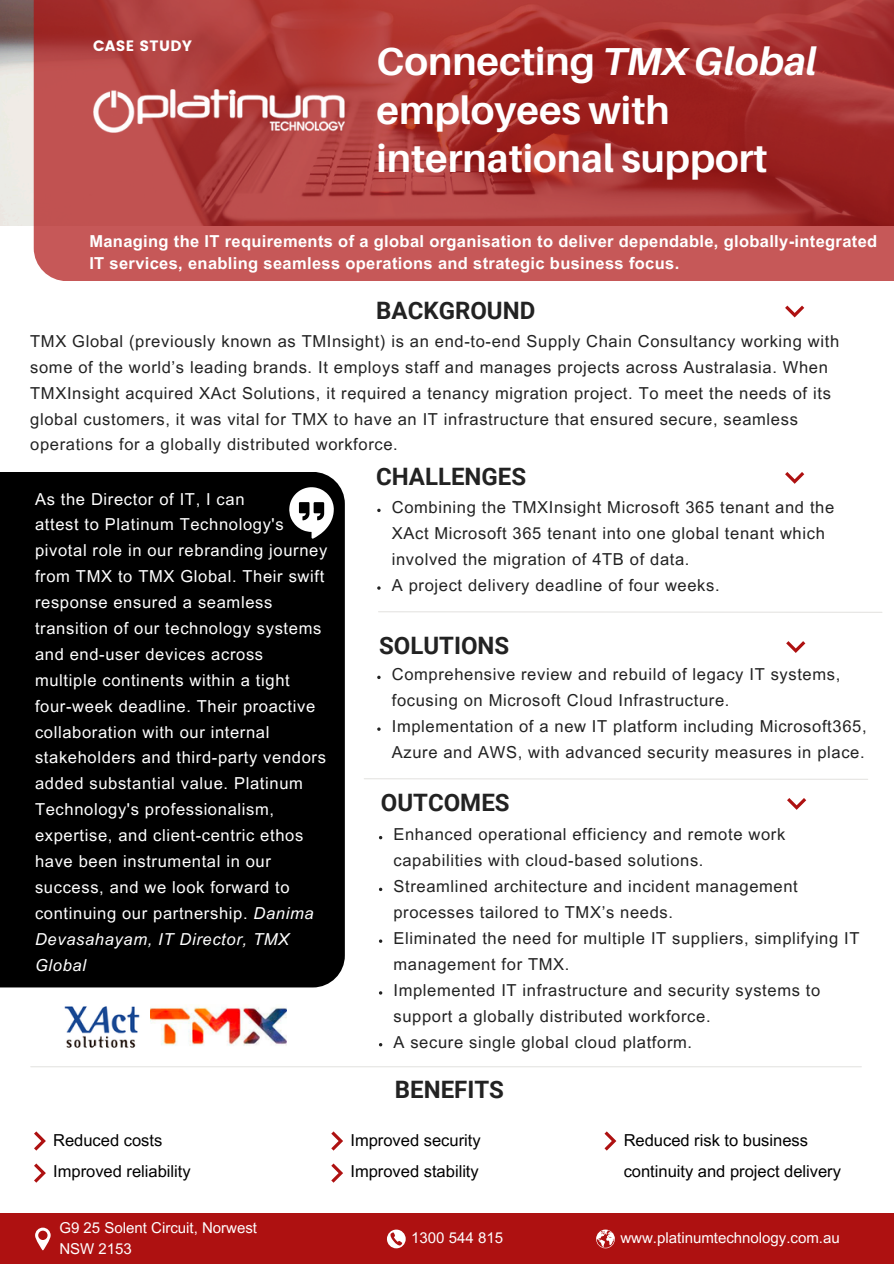
<style>
.page{position:relative;width:894px;height:1264px;background:#fff}
.page>*{position:absolute;margin:0;border:0;box-sizing:border-box;transform-origin:0 0}
.t1{font:700 39px/48.3px "Aileron";color:#fff}
.t2{font:700 24px "Roboto";color:#222}
.t3{font:16.5px/25.8px "Arial MT Pro";letter-spacing:.04em;color:#222}
.t4{font:16.5px/26px "Arial MT Pro";letter-spacing:.04em;color:#fff}
.t5{font:700 16.5px/22.5px "Arial MT Pro";letter-spacing:.02em;color:#fff}
.t6{font:16.5px/30.3px "Arial MT Pro";color:#000}
.t7{font:15px/20.2px "Arial MT Pro";color:#fefefe}
.t8{font:15px "Poppins";letter-spacing:.02em;color:#fff}
.s1{font-style:italic}
</style>
<div class="page">
<img style="left:0;top:0;width:34px;height:225px">
<svg style="left:34px;top:0;width:859px;height:281px;background:#b13e3c"></svg>
<svg style="left:785px;top:472px;width:19px;height:12px"></svg>
<div style="left:0;top:1213px;width:893px;height:50px;background:#ae1111"></div>
<svg style="left:596px;top:1229px;width:18px;height:19px"></svg>
<svg style="left:387px;top:1229px;width:18px;height:19px"></svg>
<svg style="left:35px;top:1227px;width:16px;height:23px"></svg>
<hr style="left:31px;top:1066px;width:830px;height:1px;background:#e5e4e2">
<img style="left:93px;top:89px;width:251px;height:43px">
<div style="left:0;top:472px;width:345px;height:515px;background:#000"></div>
<svg style="left:289px;top:487px;width:45px;height:51px"></svg>
<svg style="left:34px;top:1131px;width:12px;height:19px"></svg>
<svg style="left:34px;top:1163px;width:12px;height:19px"></svg>
<svg style="left:331px;top:1131px;width:12px;height:19px"></svg>
<svg style="left:331px;top:1163px;width:12px;height:19px"></svg>
<svg style="left:604px;top:1131px;width:12px;height:19px"></svg>
<svg style="left:378px;top:611px;width:504px;height:2px"></svg>
<svg style="left:364px;top:778px;width:504px;height:2px"></svg>
<svg style="left:787px;top:798px;width:19px;height:11px"></svg>
<svg style="left:786px;top:641px;width:19px;height:12px"></svg>
<img style="left:150px;top:1004px;width:136px;height:42px">
<img style="left:64px;top:1006px;width:76px;height:42px">
<svg style="left:785px;top:305px;width:19px;height:12px"></svg>
<p class="t8" style="left:93px;top:37px;width:100px">CASE STUDY</p>
<h2 class="t1" style="left:376px;top:37px;width:441px">Connecting <span class="s1">TMX Global </span>employees with international support</h2>
<p class="t5" style="left:89px;top:232px;width:789px">Managing the IT requirements of a global organisation to deliver dependable, globally-integrated<br>IT services, enabling seamless operations and strategic business focus.</p>
<h2 class="t2" style="left:376px;top:296px;width:160px">BACKGROUND</h2>
<p class="t3" style="left:30px;top:330px;width:810px">TMX Global (previously known as TMInsight) is an end-to-end Supply Chain Consultancy working with some of the world’s leading brands. It employs staff and manages projects across Australasia. When TMXInsight acquired XAct Solutions, it required a tenancy migration project. To meet the needs of its global customers, it was vital for TMX to have an IT infrastructure that ensured secure, seamless operations for a globally distributed workforce.</p>
<p class="t4" style="left:35px;top:488px;width:211px">As the Director of IT, I can</p>
<h1 class="t4" style="left:35px;top:513px;width:294px">attest to Platinum Technology's pivotal role in our rebranding journey from TMX to TMX Global. Their swift response ensured a seamless transition of our technology systems and end-user devices across multiple continents within a tight four-week deadline. Their proactive collaboration with our internal stakeholders and third-party vendors added substantial value. Platinum<br>Technology's professionalism, expertise, and client-centric ethos have been instrumental in our success, and we look forward to continuing our partnership. <span class="s1">Danima<br>Devasahayam, IT Director, TMX<br>Global</span></h1>
<h4 class="t6" style="left:53px;top:1127px;width:111px">Reduced costs</h4>
<h2 class="t6" style="left:53px;top:1157px;width:139px">Improved reliability</h2>
<p class="t7" style="left:59px;top:1219px;width:199px">G9 25 Solent Circuit, Norwest<br>NSW 2153</p>
<p class="t2" style="left:376px;top:463px;width:151px">CHALLENGES</p>
<p class="t3" style="left:391px;top:496px;width:444px">Combining the TMXInsight Microsoft 365 tenant and the<br>XAct Microsoft 365 tenant into one global tenant which involved the migration of 4TB of data.</p>
<p class="t3" style="left:391px;top:574px;width:329px">A project delivery deadline of four weeks.</p>
<h2 class="t2" style="left:379px;top:632px;width:132px">SOLUTIONS</h2>
<p class="t3" style="left:391px;top:663px;width:450px">Comprehensive review and rebuild of legacy IT systems, focusing on Microsoft Cloud Infrastructure.</p>
<p class="t3" style="left:391px;top:715px;width:476px">Implementation of a new IT platform including Microsoft365,<br>Azure and AWS, with advanced security measures in place.</p>
<p class="t2" style="left:380px;top:789px;width:130px">OUTCOMES</p>
<p class="t3" style="left:393px;top:823px;width:393px">Enhanced operational efficiency and remote work capabilities with cloud-based solutions.</p>
<h2 class="t3" style="left:393px;top:875px;width:406px">Streamlined architecture and incident management processes tailored to TMX’s needs.</h2>
<p class="t3" style="left:393px;top:927px;width:467px">Eliminated the need for multiple IT suppliers, simplifying IT management for TMX.</p>
<p class="t3" style="left:393px;top:979px;width:428px">Implemented IT infrastructure and security systems to support a globally distributed workforce.</p>
<p class="t3" style="left:393px;top:1030px;width:300px">A secure single global cloud platform.</p>
<p class="t2" style="left:395px;top:1075px;width:110px">BENEFITS</p>
<p class="t6" style="left:350px;top:1127px;width:132px">Improved security</p>
<p class="t6" style="left:350px;top:1157px;width:130px">Improved stability</p>
<p class="t6" style="left:623px;top:1127px;width:219px">Reduced risk to business continuity and project delivery</p>
<p class="t7" style="left:411px;top:1229px;width:93px">1300 544 815</p>
<p class="t7" style="left:620px;top:1229px;width:221px">www.platinumtechnology.com.au</p>
</div>
